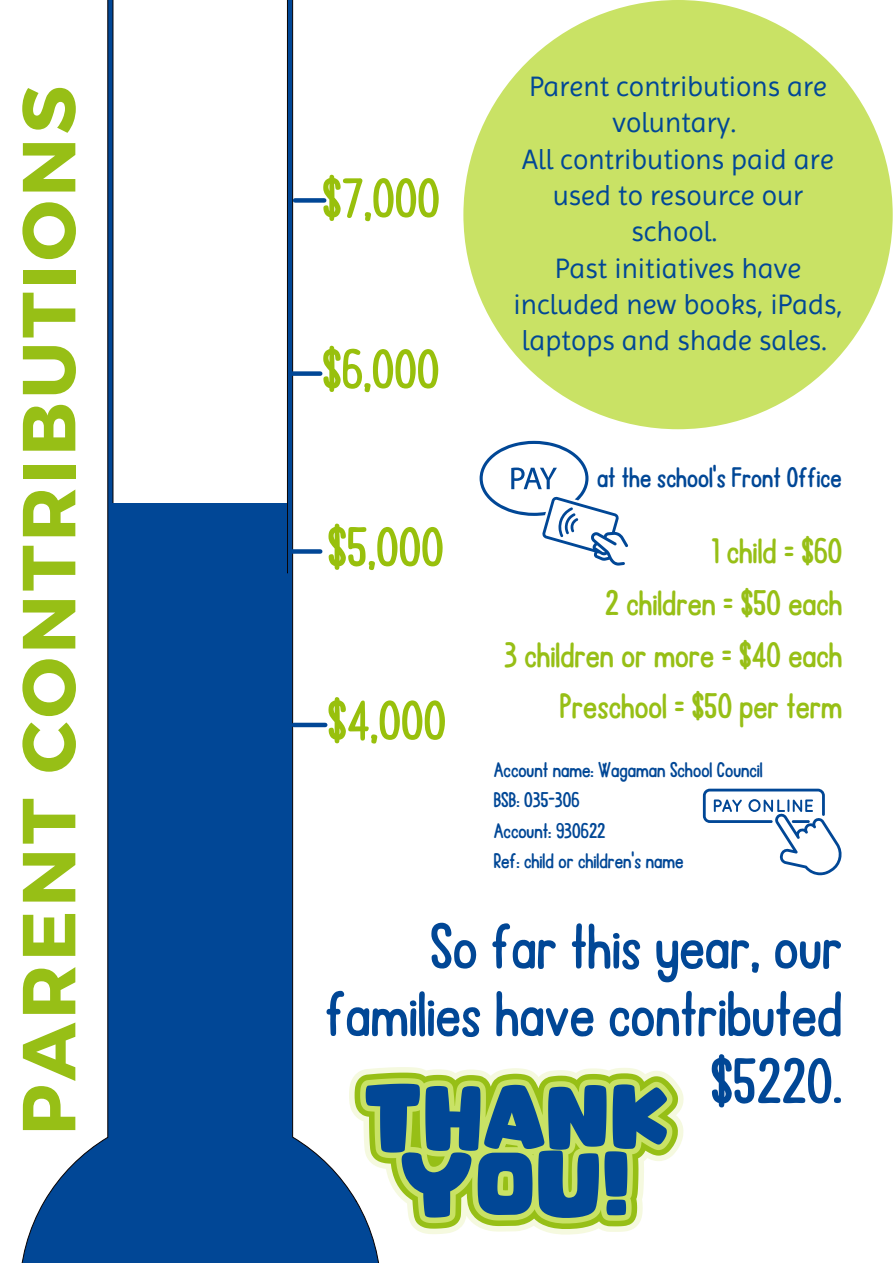
<style>
.page{position:relative;width:893px;height:1264px;background:#fff}
.page>*{position:absolute;margin:0;border:0;box-sizing:border-box;transform-origin:0 0}
.t1{font:700 75px "Montserrat";letter-spacing:.05em;color:#97bf16}
.t2{font:67.5px/67.5px "Ballpoint";color:#014796;text-align:right}
.t3{font:58.5px "Ballpoint";color:#98c00c}
.t4{font:37.5px/51.8px "Ballpoint";color:#97bf16;text-align:right}
.t5{font:30px "Ballpoint";color:#014796}
.t6{font:28.5px/36.3px "Imprima";color:#014796;text-align:center}
.t7{font:22.5px/30.3px "Ballpoint";color:#014796}
</style>
<div class="page">
<svg style="left:21px;top:0;width:358px;height:1262px"></svg>
<svg style="left:349px;top:1067px;width:334px;height:167px"></svg>
<svg style="left:354px;top:1072px;width:324px;height:156px"></svg>
<svg style="left:360px;top:1078px;width:312px;height:145px"></svg>
<svg style="left:365px;top:1083px;width:302px;height:134px;background:#57898a"></svg>
<div style="left:294px;top:722px;width:31px;height:5px;background:#014796"></div>
<svg style="left:291px;top:549px;width:29px;height:4px"></svg>
<div style="left:291px;top:371px;width:29px;height:5px;background:#014796"></div>
<div style="left:295px;top:198px;width:29px;height:5px;background:#014796"></div>
<svg style="left:479px;top:441px;width:149px;height:124px"></svg>
<svg style="left:702px;top:788px;width:140px;height:87px"></svg>
<div style="left:463px;top:0;width:429px;height:429px;background:#c9e265;border-radius:50%"></div>
<div style="left:111px;top:503px;width:176px;height:184px;background:#014796"></div>
<h1 class="t1" style="left:0;top:1135px;width:1050px;rotate:-90deg">PARENT CONTRIBUTIONS</h1>
<h3 class="t3" style="left:322px;top:170px;width:119px">$7,000</h3>
<h3 class="t3" style="left:322px;top:341px;width:119px">$6,000</h3>
<h3 class="t3" style="left:327px;top:519px;width:118px">$5,000</h3>
<h3 class="t3" style="left:327px;top:692px;width:120px">$4,000</h3>
<p class="t6" style="left:513px;top:68px;width:330px">Parent contributions are voluntary.<br>All contributions paid are used to resource our school.<br>Past initiatives have included new books, iPads, laptops and shade sales.</p>
<p class="t5" style="left:597px;top:462px;width:246px">at the school's Front Office</p>
<h3 class="t4" style="left:504px;top:526px;width:340px">1 child = $60<br>2 children = $50 each<br>3 children or more = $40 each<br>Preschool = $50 per term</h3>
<p class="t7" style="left:493px;top:755px;width:270px">Account name: Wagaman School Council<br>BSB: 035-306<br>Account: 930622<br>Ref: child or children's name</p>
<h2 class="t2" style="left:325px;top:914px;width:518px">So far this year, our families have contributed $5220.</h2>
</div>
